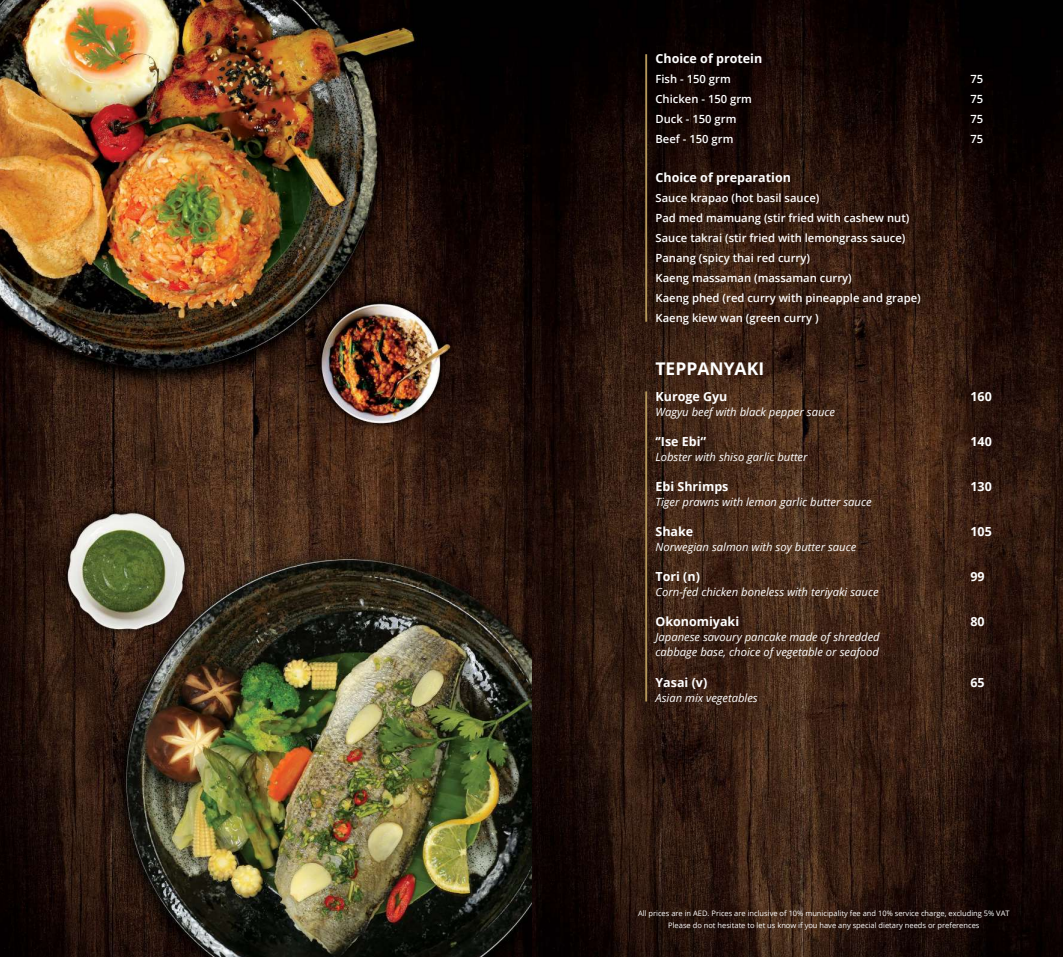
<style>
.page{position:relative;width:1063px;height:957px;background:#fff}
.page>*{position:absolute;margin:0;border:0;box-sizing:border-box;transform-origin:0 0}
.t1{font:700 17.5px "Open Sans";color:#fff}
.t2{font:700 12.5px "Open Sans";color:#fff}
.t3{font:600 11.25px/20px "Open Sans";color:#fff}
.t4{font:italic 11.25px/15px "Open Sans";color:#fff}
.t5{font:7.5px/11.5px "Open Sans";color:#fff;text-align:center}
</style>
<div class="page">
<img style="left:0;top:0;width:1063px;height:957px">
<hr style="left:645px;top:54px;width:2px;height:268px;background:#b4975a">
<hr style="left:645px;top:391px;width:2px;height:310px;background:#b4975a">
<p class="t2" style="left:656px;top:49px;width:108px">Choice of protein</p>
<p class="t3" style="left:656px;top:68px;width:77px">Fish - 150 grm</p>
<p class="t3" style="left:971px;top:68px;width:14px">75</p>
<p class="t3" style="left:656px;top:88px;width:98px">Chicken - 150 grm</p>
<p class="t3" style="left:971px;top:88px;width:14px">75</p>
<p class="t3" style="left:656px;top:108px;width:82px">Duck - 150 grm</p>
<p class="t3" style="left:971px;top:108px;width:14px">75</p>
<p class="t3" style="left:656px;top:128px;width:79px">Beef - 150 grm</p>
<p class="t3" style="left:971px;top:128px;width:14px">75</p>
<p class="t2" style="left:656px;top:168px;width:137px">Choice of preparation</p>
<p class="t3" style="left:656px;top:187px;width:267px">Sauce krapao (hot basil sauce)<br>Pad med mamuang (stir fried with cashew nut)<br>Sauce takrai (stir fried with lemongrass sauce)<br>Panang (spicy thai red curry)<br>Kaeng massaman (massaman curry)<br>Kaeng phed (red curry with pineapple and grape)<br>Kaeng kiew wan (green curry )</p>
<h1 class="t1" style="left:656px;top:357px;width:110px">TEPPANYAKI</h1>
<p class="t2" style="left:656px;top:387px;width:74px">Kuroge Gyu</p>
<p class="t2" style="left:971px;top:387px;width:23px">160</p>
<p class="t4" style="left:656px;top:404px;width:181px">Wagyu beef with black pepper sauce</p>
<p class="t2" style="left:656px;top:432px;width:52px">‘’Ise Ebi‘’</p>
<p class="t2" style="left:971px;top:432px;width:23px">140</p>
<p class="t4" style="left:656px;top:449px;width:154px">Lobster with shiso garlic butter</p>
<p class="t2" style="left:656px;top:477px;width:74px">Ebi Shrimps</p>
<p class="t2" style="left:971px;top:477px;width:23px">130</p>
<p class="t4" style="left:656px;top:494px;width:218px">Tiger prawns with lemon garlic butter sauce</p>
<p class="t2" style="left:656px;top:523px;width:39px">Shake</p>
<p class="t2" style="left:971px;top:523px;width:23px">105</p>
<p class="t4" style="left:656px;top:539px;width:202px">Norwegian salmon with soy butter sauce</p>
<p class="t2" style="left:656px;top:568px;width:46px">Tori (n)</p>
<p class="t2" style="left:971px;top:568px;width:16px">99</p>
<p class="t4" style="left:656px;top:584px;width:225px">Corn-fed chicken boneless with teriyaki sauce</p>
<p class="t2" style="left:656px;top:613px;width:85px">Okonomiyaki</p>
<p class="t2" style="left:971px;top:613px;width:16px">80</p>
<p class="t4" style="left:656px;top:629px;width:226px">Japanese savoury pancake made of shredded cabbage base, choice of vegetable or seafood</p>
<p class="t2" style="left:656px;top:673px;width:53px">Yasai (v)</p>
<p class="t2" style="left:971px;top:673px;width:16px">65</p>
<p class="t4" style="left:656px;top:690px;width:104px">Asian mix vegetables</p>
<p class="t5" style="left:638px;top:908px;width:373px">All prices are in AED. Prices are inclusive of 10% municipality fee and 10% service charge, excluding 5% VAT<br>Please do not hesitate to let us know if you have any special dietary needs or preferences</p>
</div>
